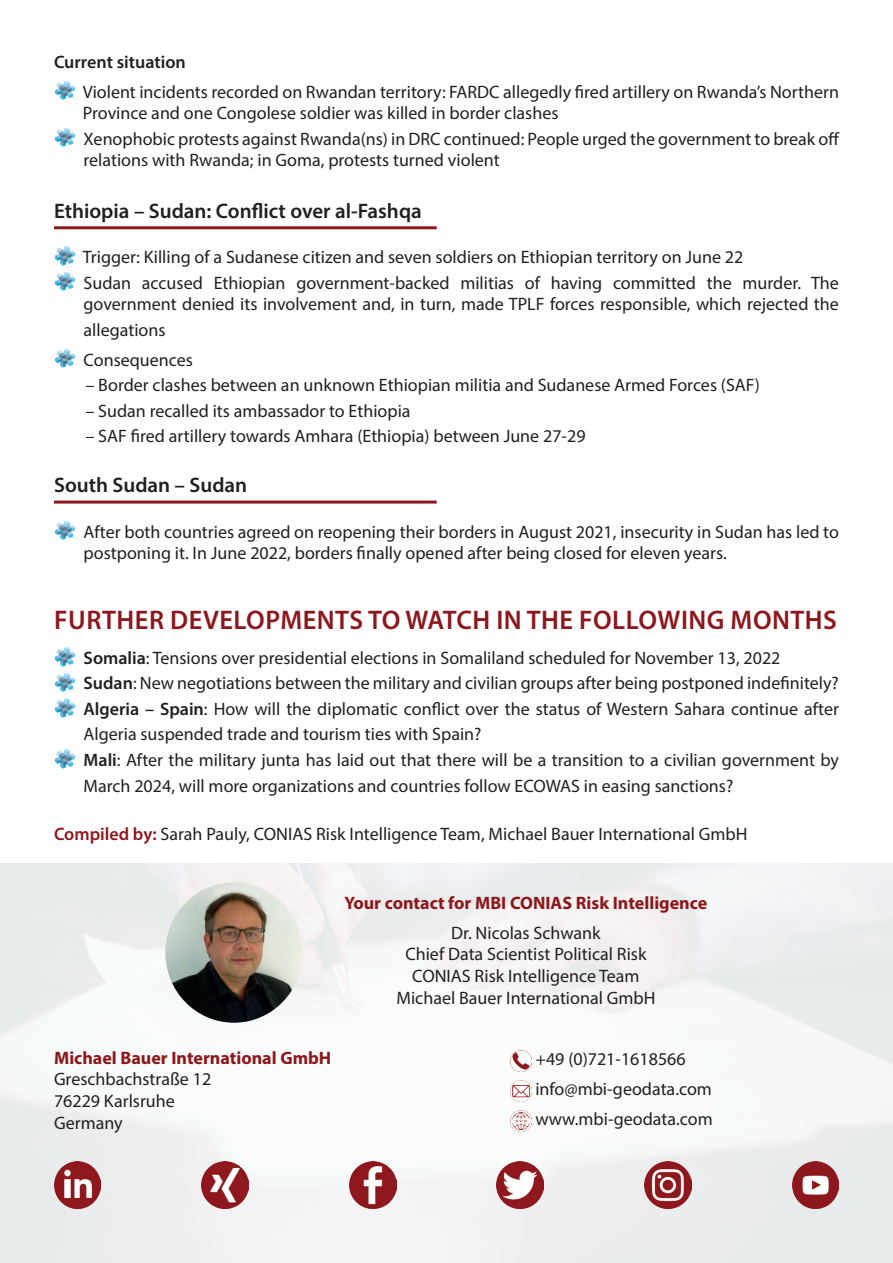
<style>
.page{position:relative;width:893px;height:1263px;background:#fff}
.page>*{position:absolute;margin:0;border:0;box-sizing:border-box;transform-origin:0 0}
.t1{font:600 27px "Myriad Pro";letter-spacing:.02em;color:#8c171d}
.t2{font:600 21px "Myriad Pro";color:#231f20}
.t3{font:18px/21.6px "Myriad Pro";color:#231f20}
.t4{font:700 18px "Myriad Pro";color:#8c171b}
.t5{font:600 18px "Myriad Pro";color:#231f20}
.s1{font-weight:600}
.s2{font-weight:600;color:#8c171d}
</style>
<div class="page">
<img style="left:54px;top:80px;width:22px;height:20px">
<img style="left:54px;top:127px;width:22px;height:20px">
<img style="left:54px;top:246px;width:22px;height:19px">
<img style="left:54px;top:271px;width:22px;height:20px">
<img style="left:54px;top:348px;width:22px;height:20px">
<hr style="left:54px;top:226px;width:383px;height:3px;background:#8c171d">
<img style="left:54px;top:520px;width:22px;height:20px">
<hr style="left:54px;top:501px;width:383px;height:3px;background:#8c171d">
<img style="left:54px;top:646px;width:22px;height:20px">
<img style="left:54px;top:672px;width:22px;height:20px">
<img style="left:54px;top:697px;width:22px;height:20px">
<img style="left:54px;top:748px;width:22px;height:20px">
<div style="left:0;top:852px;width:893px;height:411px;background:linear-gradient(to right,#f3f5f5,#f1f3f3)"></div>
<img style="left:510px;top:1050px;width:21px;height:21px">
<img style="left:510px;top:1080px;width:21px;height:21px">
<img style="left:510px;top:1110px;width:21px;height:21px">
<img style="left:349px;top:1162px;width:47px;height:47px">
<img style="left:645px;top:1162px;width:46px;height:47px">
<img style="left:54px;top:1162px;width:47px;height:47px">
<img style="left:497px;top:1162px;width:47px;height:47px">
<img style="left:202px;top:1162px;width:46px;height:47px">
<img style="left:792px;top:1162px;width:47px;height:47px">
<img style="left:165px;top:882px;width:138px;height:141px">
<p class="t5" style="left:54px;top:50px;width:133px">Current situation</p>
<p class="t3" style="left:83px;top:80px;width:758px">Violent incidents recorded on Rwandan territory: FARDC allegedly fired artillery on Rwanda’s Northern<br>Province and one Congolese soldier was killed in border clashes</p>
<p class="t3" style="left:84px;top:127px;width:757px">Xenophobic protests against Rwanda(ns) in DRC continued: People urged the government to break off relations with Rwanda; in Goma, protests turned violent</p>
<p class="t2" style="left:54px;top:198px;width:369px">Ethiopia – Sudan: Conflict over al-Fashqa</p>
<p class="t3" style="left:83px;top:244px;width:758px;line-height:25.5px">Trigger: Killing of a Sudanese citizen and seven soldiers on Ethiopian territory on June 22<br>Sudan accused Ethiopian government-backed militias of having committed the murder. The</p>
<p class="t3" style="left:84px;top:291px;width:757px;line-height:25.5px">government denied its involvement and, in turn, made TPLF forces responsible, which rejected the allegations</p>
<p class="t3" style="left:84px;top:349px;width:111px">Consequences</p>
<p class="t3" style="left:86px;top:374px;width:676px">– Border clashes between an unknown Ethiopian militia and Sudanese Armed Forces (SAF)</p>
<p class="t3" style="left:86px;top:400px;width:327px">– Sudan recalled its ambassador to Ethiopia</p>
<p class="t3" style="left:86px;top:425px;width:502px">– SAF fired artillery towards Amhara (Ethiopia) between June 27-29</p>
<p class="t2" style="left:54px;top:472px;width:195px">South Sudan – Sudan</p>
<p class="t3" style="left:84px;top:520px;width:757px">After both countries agreed on reopening their borders in August 2021, insecurity in Sudan has led to postponing it. In June 2022, borders finally opened after being closed for eleven years.</p>
<h1 class="t1" style="left:54px;top:603px;width:784px">FURTHER DEVELOPMENTS TO WATCH IN THE FOLLOWING MONTHS</h1>
<p class="t3" style="left:84px;top:645px;width:757px;line-height:25.5px"><span class="s1">Somalia</span>: Tensions over presidential elections in Somaliland scheduled for November 13, 2022<br><span class="s1">Sudan</span>: New negotiations between the military and civilian groups after being postponed indefinitely?<br><span class="s1">Algeria – Spain</span>: How will the diplomatic conflict over the status of Western Sahara continue after Algeria suspended trade and tourism ties with Spain?<br><span class="s1">Mali</span>: After the military junta has laid out that there will be a transition to a civilian government by March 2024, will more organizations and countries follow ECOWAS in easing sanctions?</p>
<p class="t3" style="left:54px;top:823px;width:695px"><span class="s2">Compiled by:</span> Sarah Pauly, CONIAS Risk Intelligence Team, Michael Bauer International GmbH</p>
<p class="t4" style="left:345px;top:891px;width:364px">Your contact for MBI CONIAS Risk Intelligence</p>
<p class="t3" style="left:396px;top:921px;width:261px;text-align:center">Dr. Nicolas Schwank<br>Chief Data Scientist Political Risk<br>CONIAS Risk Intelligence Team<br>Michael Bauer International GmbH</p>
<p class="t4" style="left:54px;top:1046px;width:279px">Michael Bauer International GmbH</p>
<p class="t3" style="left:54px;top:1068px;width:159px">Greschbachstraße 12<br>76229 Karlsruhe<br>Germany</p>
<p class="t3" style="left:535px;top:1044px;width:179px;line-height:30px">+49 (0)721-1618566 info@mbi-geodata.com www.mbi-geodata.com</p>
</div>
